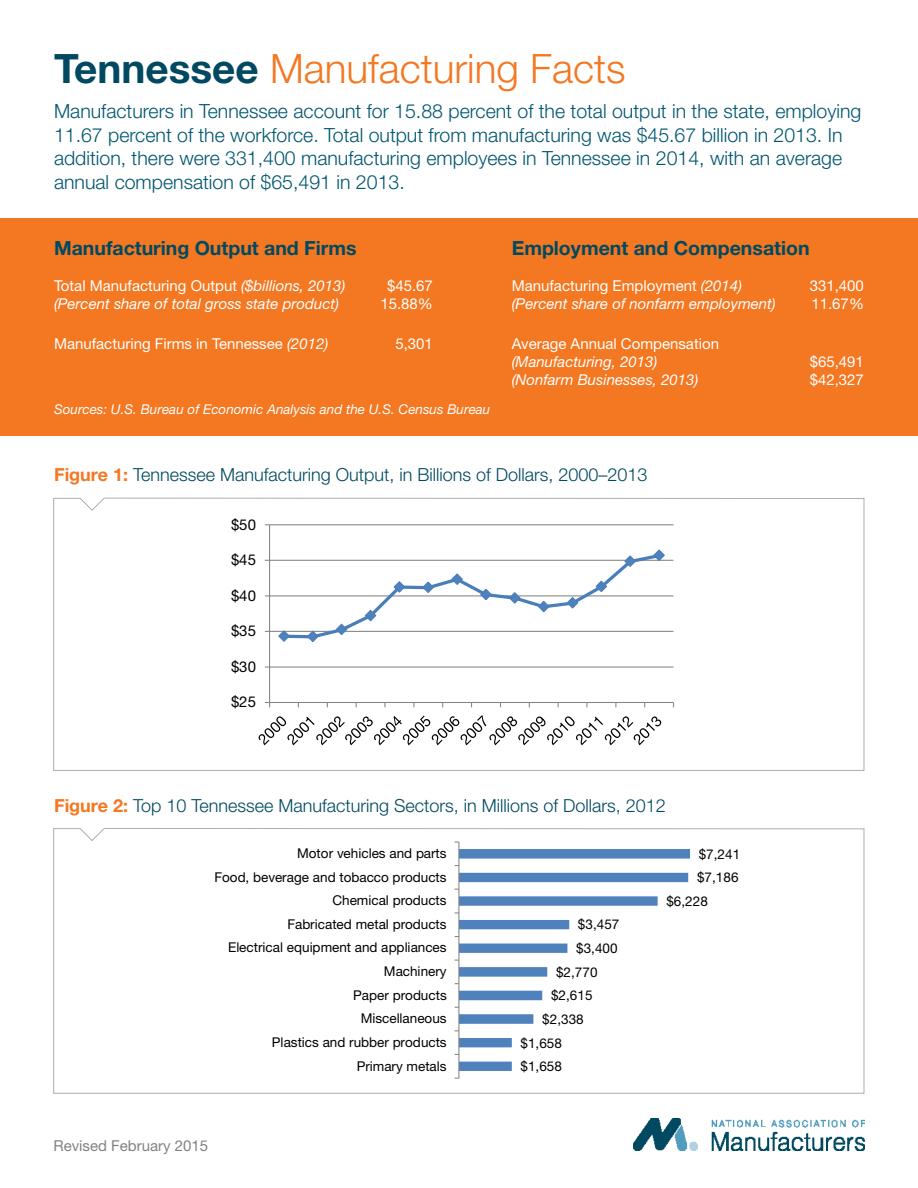
<style>
.page{position:relative;width:918px;height:1188px;background:#fff}
.page>*{position:absolute;margin:0;border:0;box-sizing:border-box;transform-origin:0 0}
.t1{font:300 40.5px "Helvetica Neue LT Std";color:#f47721}
.t2{font:300 19.5px/23.4px "Helvetica Neue LT Std";color:#00566f}
.t3{font:700 19.5px "Helvetica Neue LT Std";color:#004960}
.t4{font:300 18px "Helvetica Neue LT Std";color:#004960}
.t5{font:15px "Helvetica Neue LT Std";color:#fff}
.t6{font:italic 15px "Helvetica Neue LT Std";color:#fff}
.t7{font:15px "Helvetica Neue LT Std";color:#808285}
.t8{font:15px "Helvetica Neue LT Std";letter-spacing:.01em;color:#000}
.t9{font:13.5px "Helvetica Neue LT Std";color:#000}
.t10{font:italic 13.5px "Helvetica Neue LT Std";color:#fff}
.s1{font-weight:700;color:#004960}
.s2{font-style:italic}
.s3{font-weight:700;color:#f47721}
</style>
<div class="page">
<svg style="left:53px;top:498px;width:811px;height:273px"></svg>
<div style="left:0;top:218px;width:918px;height:218px;background:#f47721"></div>
<div style="left:221px;top:508px;width:469px;height:249px;background:#fff"></div>
<hr style="left:270px;top:666px;width:403px;height:2px;background:#868686">
<hr style="left:270px;top:631px;width:403px;height:1px;background:#868686">
<hr style="left:270px;top:595px;width:403px;height:1px;background:#868686">
<hr style="left:270px;top:560px;width:403px;height:1px;background:#868686">
<hr style="left:270px;top:524px;width:403px;height:1px;background:#868686">
<hr style="left:269px;top:525px;width:1px;height:177px;background:#868686">
<hr style="left:270px;top:702px;width:403px;height:1px;background:#868686">
<svg style="left:277px;top:549px;width:389px;height:93px"></svg>
<svg style="left:259px;top:715px;width:402px;height:30px"></svg>
<img style="left:634px;top:1118px;width:230px;height:32px">
<svg style="left:53px;top:828px;width:811px;height:266px"></svg>
<p class="t1" style="left:54px;top:44px;width:573px"><span class="s1">Tennessee</span> Manufacturing Facts</p>
<p class="t2" style="left:54px;top:99px;width:809px">Manufacturers in Tennessee account for 15.88 percent of the total output in the state, employing 11.67 percent of the workforce. Total output from manufacturing was $45.67 billion in 2013. In addition, there were 331,400 manufacturing employees in Tennessee in 2014, with an average annual compensation of $65,491 in 2013.</p>
<p class="t3" style="left:54px;top:236px;width:304px">Manufacturing Output and Firms</p>
<p class="t5" style="left:54px;top:277px;width:293px">Total Manufacturing Output <span class="s2">($billions, 2013)</span></p>
<p class="t6" style="left:54px;top:294px;width:287px">(Percent share of total gross state product)</p>
<p class="t5" style="left:54px;top:335px;width:276px">Manufacturing Firms in Tennessee <span class="s2">(2012)</span></p>
<p class="t5" style="left:387px;top:277px;width:47px">$45.67</p>
<p class="t5" style="left:380px;top:295px;width:54px">15.88%</p>
<p class="t5" style="left:395px;top:335px;width:39px">5,301</p>
<p class="t10" style="left:54px;top:401px;width:438px">Sources: U.S. Bureau of Economic Analysis and the U.S. Census Bureau</p>
<p class="t3" style="left:512px;top:236px;width:299px">Employment and Compensation</p>
<p class="t5" style="left:512px;top:277px;width:232px">Manufacturing Employment <span class="s2">(2014)</span></p>
<p class="t6" style="left:512px;top:294px;width:266px">(Percent share of nonfarm employment)</p>
<p class="t5" style="left:512px;top:335px;width:209px">Average Annual Compensation</p>
<p class="t6" style="left:512px;top:353px;width:147px">(Manufacturing, 2013)</p>
<p class="t6" style="left:512px;top:371px;width:188px">(Nonfarm Businesses, 2013)</p>
<p class="t5" style="left:810px;top:277px;width:56px">331,400</p>
<p class="t5" style="left:811px;top:295px;width:54px">11.67%</p>
<p class="t5" style="left:810px;top:353px;width:56px">$65,491</p>
<p class="t5" style="left:810px;top:371px;width:56px">$42,327</p>
<p class="t4" style="left:54px;top:463px;width:595px"><span class="s3">Figure 1:</span> Tennessee Manufacturing Output, in Billions of Dollars, 2000–2013</p>
<p class="t8" style="left:231px;top:515px;width:27px">$50</p>
<p class="t8" style="left:231px;top:551px;width:27px">$45</p>
<p class="t8" style="left:231px;top:586px;width:27px">$40</p>
<p class="t8" style="left:231px;top:622px;width:27px">$35</p>
<p class="t8" style="left:231px;top:657px;width:27px">$30</p>
<p class="t8" style="left:231px;top:693px;width:27px">$25</p>
<p class="t4" style="left:54px;top:794px;width:613px"><span class="s3">Figure 2:</span> Top 10 Tennessee Manufacturing Sectors, in Millions of Dollars, 2012</p>
<p class="t9" style="left:297px;top:845px;width:151px">Motor vehicles and parts</p>
<p class="t9" style="left:214px;top:869px;width:234px">Food, beverage and tobacco products</p>
<p class="t9" style="left:699px;top:846px;width:43px">$7,241</p>
<p class="t9" style="left:697px;top:869px;width:43px">$7,186</p>
<p class="t9" style="left:332px;top:892px;width:116px">Chemical products</p>
<p class="t9" style="left:287px;top:916px;width:161px">Fabricated metal products</p>
<p class="t9" style="left:228px;top:940px;width:220px">Electrical equipment and appliances</p>
<p class="t9" style="left:384px;top:963px;width:64px">Machinery</p>
<p class="t9" style="left:353px;top:987px;width:95px">Paper products</p>
<p class="t9" style="left:361px;top:1010px;width:87px">Miscellaneous</p>
<p class="t9" style="left:272px;top:1034px;width:176px">Plastics and rubber products</p>
<p class="t9" style="left:357px;top:1058px;width:91px">Primary metals</p>
<p class="t7" style="left:54px;top:1136px;width:156px">Revised February 2015</p>
<p class="t9" style="left:578px;top:917px;width:43px">$3,457</p>
<p class="t9" style="left:576px;top:940px;width:43px">$3,400</p>
<p class="t9" style="left:556px;top:964px;width:43px">$2,770</p>
<p class="t9" style="left:551px;top:987px;width:43px">$2,615</p>
<p class="t9" style="left:542px;top:1011px;width:43px">$2,338</p>
<p class="t9" style="left:521px;top:1035px;width:43px">$1,658</p>
<p class="t9" style="left:521px;top:1058px;width:43px">$1,658</p>
<p class="t9" style="left:666px;top:893px;width:43px">$6,228</p>
</div>
